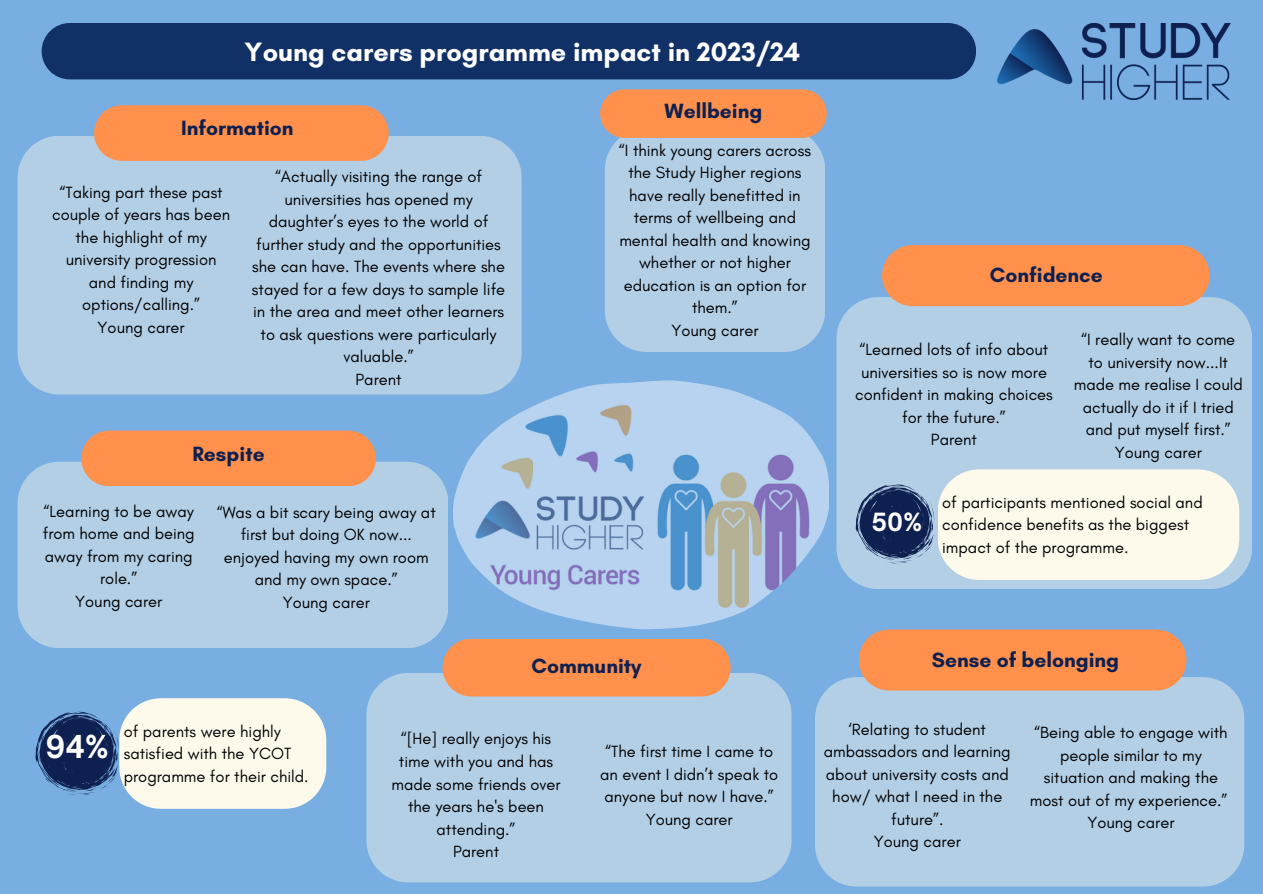
<style>
.page{position:relative;width:1263px;height:894px;background:#fff}
.page>*{position:absolute;margin:0;border:0;box-sizing:border-box;transform-origin:0 0}
.t1{font:700 30.15px "Open Sauce One";color:#fff}
.t2{font:700 27px "Glacial Indifference";color:#fff}
.t3{font:700 24px "Open Sauce One";color:#fff}
.t4{font:700 21px "Glacial Indifference";color:#0e2050}
.t5{font:16.5px/22.5px "Glacial Indifference";color:#000;text-align:center}
</style>
<div class="page">
<div style="left:0;top:0;width:1263px;height:893px;background:#78aee2"></div>
<img style="left:997px;top:24px;width:233px;height:75px">
<img style="left:453px;top:380px;width:376px;height:249px">
<div style="left:18px;top:461px;width:430px;height:187px;background:#b3cfe6"></div>
<div style="left:81px;top:430px;width:295px;height:56px;background:#ff914d;border-radius:28px"></div>
<div style="left:605px;top:138px;width:220px;height:213px;background:#b3cfe6"></div>
<svg style="left:600px;top:89px;width:227px;height:49px;background:#f79255"></svg>
<div style="left:42px;top:23px;width:934px;height:56px;background:#113166;border-radius:28px"></div>
<div style="left:836px;top:297px;width:416px;height:292px;background:#b3cfe6"></div>
<svg style="left:856px;top:484px;width:78px;height:79px;background:#445a81"></svg>
<div style="left:882px;top:245px;width:328px;height:61px;background:#ff914d;border-radius:31px"></div>
<div style="left:815px;top:677px;width:429px;height:209px;background:#b3cfe6"></div>
<div style="left:859px;top:629px;width:327px;height:61px;background:#ff914d;border-radius:31px"></div>
<div style="left:18px;top:136px;width:504px;height:258px;background:#b3cfe6"></div>
<div style="left:94px;top:105px;width:295px;height:56px;background:#ff914d;border-radius:28px"></div>
<div style="left:366px;top:673px;width:425px;height:209px;background:#b3cfe6"></div>
<div style="left:119px;top:698px;width:207px;height:110px;background:#fdfaec;border-radius:42px"></div>
<svg style="left:36px;top:711px;width:83px;height:83px"></svg>
<div style="left:442px;top:638px;width:289px;height:58px;background:#ff914d"></div>
<div style="left:938px;top:469px;width:301px;height:110px;background:#fdfaec;border-radius:42px"></div>
<h4 class="t2" style="left:245px;top:35px;width:557px">Young carers programme impact in 2023/24</h4>
<p class="t4" style="left:181px;top:115px;width:114px">Information</p>
<p class="t5" style="left:252px;top:165px;width:255px">“Actually visiting the range of universities has opened my daughter’s eyes to the world of further study and the opportunities she can have. The events where she stayed for a few days to sample life in the area and meet other learners to ask questions were particularly valuable.”</p>
<p class="t5" style="left:356px;top:367px;width:48px">Parent</p>
<p class="t5" style="left:52px;top:181px;width:179px">“Taking part these past couple of years has been the highlight of my university progression and finding my options/calling.”</p>
<p class="t5" style="left:98px;top:316px;width:89px">Young carer</p>
<p class="t4" style="left:192px;top:441px;width:74px">Respite</p>
<h4 class="t5" style="left:43px;top:499px;width:154px">“Learning to be away from home and being away from my caring role.”</h4>
<h4 class="t5" style="left:75px;top:589px;width:89px">Young carer</h4>
<p class="t5" style="left:217px;top:500px;width:220px">“Was a bit scary being away at first but doing OK now...</p>
<p class="t5" style="left:224px;top:545px;width:206px">enjoyed having my own room and my own space.”</p>
<p class="t5" style="left:283px;top:590px;width:89px">Young carer</p>
<p class="t4" style="left:664px;top:98px;width:99px">Wellbeing</p>
<p class="t5" style="left:619px;top:139px;width:193px">“I think young carers across the Study Higher regions have really benefitted in terms of wellbeing and mental health and knowing whether or not higher education is an option for them.”</p>
<p class="t5" style="left:671px;top:319px;width:89px">Young carer</p>
<p class="t4" style="left:532px;top:653px;width:112px">Community</p>
<p class="t4" style="left:990px;top:262px;width:114px">Confidence</p>
<p class="t5" style="left:855px;top:338px;width:199px">“Learned lots of info about universities so is now more confident in making choices for the future.”</p>
<p class="t5" style="left:931px;top:428px;width:48px">Parent</p>
<p class="t5" style="left:1074px;top:328px;width:170px">“I really want to come to university now...It made me realise I could actually do it if I tried and put myself first.”</p>
<p class="t5" style="left:1115px;top:440px;width:89px">Young carer</p>
<p class="t3" style="left:871px;top:507px;width:52px">50%</p>
<p class="t5" style="left:942px;top:490px;width:262px;text-align:left">of participants mentioned social and confidence benefits as the biggest impact of the programme.</p>
<h4 class="t4" style="left:932px;top:647px;width:189px">Sense of belonging</h4>
<h4 class="t1" style="left:46px;top:728px;width:65px">94%</h4>
<h4 class="t5" style="left:124px;top:719px;width:186px;text-align:left">of parents were highly satisfied with the YCOT programme for their child.</h4>
<p class="t5" style="left:391px;top:727px;width:171px">“[He] really enjoys his time with you and has made some friends over the years he's been attending.”</p>
<p class="t5" style="left:453px;top:839px;width:48px">Parent</p>
<p class="t5" style="left:600px;top:739px;width:180px">“The first time I came to an event I didn’t speak to anyone but now I have.”</p>
<p class="t5" style="left:646px;top:807px;width:89px">Young carer</p>
<h3 class="t5" style="left:824px;top:717px;width:188px">‘Relating to student ambassadors and learning about university costs and how/ what I need in the future”.</h3>
<p class="t5" style="left:874px;top:829px;width:89px">Young carer</p>
<p class="t5" style="left:1030px;top:721px;width:199px">“Being able to engage with people similar to my situation and making the most out of my experience.”</p>
<p class="t5" style="left:1087px;top:811px;width:89px">Young carer</p>
</div>
